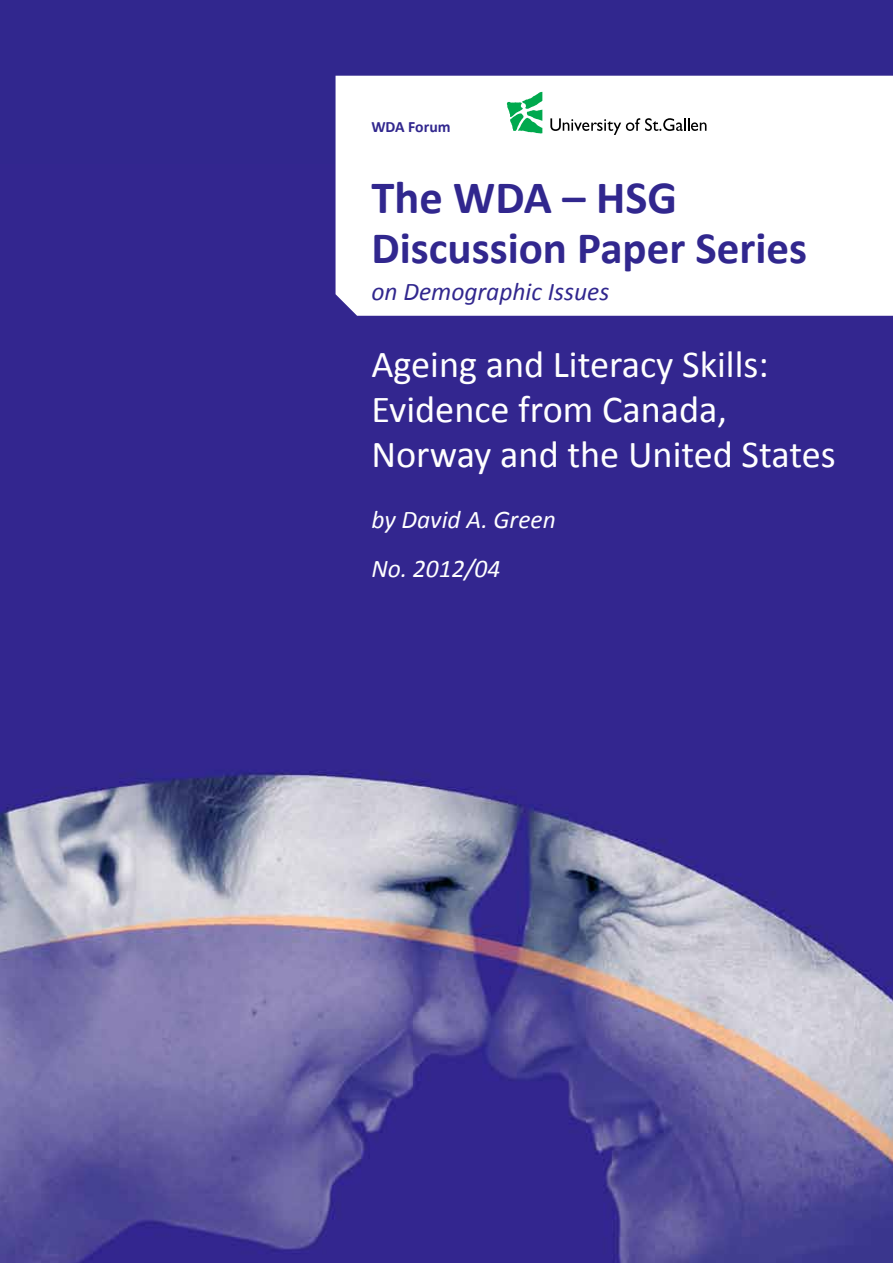
<style>
.page{position:relative;width:893px;height:1263px;background:#31278e}
.page>*{position:absolute;margin:0;border:0;box-sizing:border-box;transform-origin:0 0}
.t1{font:700 46.5px "Calibri";color:#31278e}
.t2{font:700 45px "Calibri";color:#31278e}
.t3{font:38.25px/45px "Calibri";color:#fff}
.t4{font:italic 25.5px/48.6px "Calibri";color:#fff}
.t5{font:italic 25.5px "Calibri";color:#31278e}
.t6{font:700 15.75px "Calibri";color:#31278e}
</style>
<div class="page">
<img style="left:0;top:165px;width:893px;height:1098px">
<div style="left:336px;top:76px;width:557px;height:240px;background:#fff"></div>
<svg style="left:507px;top:92px;width:35px;height:42px"></svg>
<svg style="left:550px;top:118px;width:156px;height:17px;background:#c6c6c6"></svg>
<p class="t6" style="left:371px;top:117px;width:81px">WDA Forum</p>
<p class="t1" style="left:371px;top:168px;width:307px">The WDA – HSG</p>
<p class="t2" style="left:371px;top:219px;width:437px">Discussion Paper Series</p>
<p class="t5" style="left:371px;top:274px;width:239px">on Demographic Issues</p>
<p class="t3" style="left:371px;top:342px;width:466px">Ageing and Literacy Skills:<br>Evidence from Canada,<br>Norway and the United States</p>
<p class="t4" style="left:371px;top:494px;width:186px">by David A. Green<br>No. 2012/04</p>
</div>
